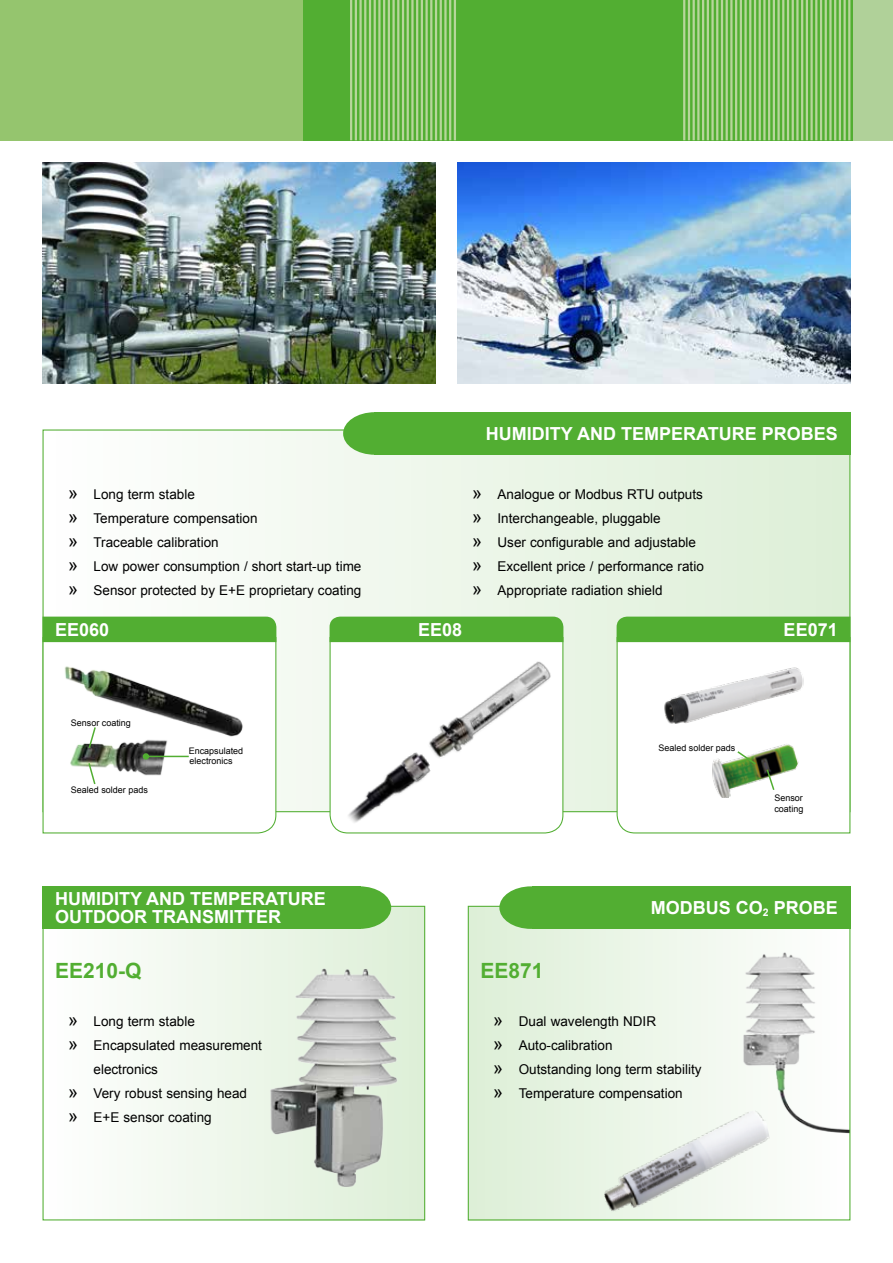
<style>
.page{position:relative;width:893px;height:1263px;background:#fff}
.page>*{position:absolute;margin:0;border:0;box-sizing:border-box;transform-origin:0 0}
.t1{font:700 21px "Arial";color:#52ae32}
.t2{font:700 18px "Arial";color:#fff}
.t3{font:13.5px/24px "Arial";color:#000}
.t4{font:9px/10.8px "Arial";color:#000}
.s1{font-size:18px}
</style>
<div class="page">
<div style="left:158px;top:0;width:695px;height:140px;background:#52ae32"></div>
<div style="left:853px;top:0;width:40px;height:140px;background:#b0d199"></div>
<div style="left:0;top:0;width:302px;height:140px;background:#95c56e"></div>
<hr style="left:350px;top:0;width:2px;height:140px;background:#b7d69b">
<hr style="left:355px;top:0;width:2px;height:140px;background:#b7d69b">
<hr style="left:359px;top:0;width:3px;height:140px;background:#b7d69b">
<hr style="left:364px;top:0;width:2px;height:140px;background:#b7d69b">
<hr style="left:369px;top:0;width:2px;height:140px;background:#b7d69b">
<hr style="left:374px;top:0;width:2px;height:140px;background:#b7d69b">
<hr style="left:378px;top:0;width:3px;height:140px;background:#b7d69b">
<hr style="left:383px;top:0;width:2px;height:140px;background:#b7d69b">
<hr style="left:388px;top:0;width:2px;height:140px;background:#b7d69b">
<hr style="left:392px;top:0;width:3px;height:140px;background:#b7d69b">
<hr style="left:397px;top:0;width:2px;height:140px;background:#b7d69b">
<hr style="left:402px;top:0;width:2px;height:140px;background:#b7d69b">
<hr style="left:407px;top:0;width:2px;height:140px;background:#b7d69b">
<hr style="left:411px;top:0;width:3px;height:140px;background:#b7d69b">
<hr style="left:416px;top:0;width:2px;height:140px;background:#b7d69b">
<hr style="left:421px;top:0;width:2px;height:140px;background:#b7d69b">
<hr style="left:425px;top:0;width:3px;height:140px;background:#b7d69b">
<hr style="left:430px;top:0;width:2px;height:140px;background:#b7d69b">
<hr style="left:435px;top:0;width:2px;height:140px;background:#b7d69b">
<hr style="left:440px;top:0;width:2px;height:140px;background:#b7d69b">
<hr style="left:444px;top:0;width:3px;height:140px;background:#b7d69b">
<hr style="left:449px;top:0;width:2px;height:140px;background:#b7d69b">
<hr style="left:454px;top:0;width:2px;height:140px;background:#b7d69b">
<hr style="left:683px;top:0;width:2px;height:140px;background:#b7d69b">
<hr style="left:688px;top:0;width:2px;height:140px;background:#b7d69b">
<hr style="left:693px;top:0;width:2px;height:140px;background:#b7d69b">
<hr style="left:697px;top:0;width:2px;height:140px;background:#b7d69b">
<hr style="left:702px;top:0;width:2px;height:140px;background:#b7d69b">
<hr style="left:707px;top:0;width:2px;height:140px;background:#b7d69b">
<hr style="left:711px;top:0;width:3px;height:140px;background:#b7d69b">
<hr style="left:716px;top:0;width:2px;height:140px;background:#b7d69b">
<hr style="left:721px;top:0;width:2px;height:140px;background:#b7d69b">
<hr style="left:726px;top:0;width:2px;height:140px;background:#b7d69b">
<hr style="left:730px;top:0;width:2px;height:140px;background:#b7d69b">
<hr style="left:735px;top:0;width:2px;height:140px;background:#b7d69b">
<hr style="left:740px;top:0;width:2px;height:140px;background:#b7d69b">
<hr style="left:744px;top:0;width:3px;height:140px;background:#b7d69b">
<hr style="left:749px;top:0;width:2px;height:140px;background:#b7d69b">
<hr style="left:754px;top:0;width:2px;height:140px;background:#b7d69b">
<hr style="left:759px;top:0;width:2px;height:140px;background:#b7d69b">
<hr style="left:763px;top:0;width:3px;height:140px;background:#b7d69b">
<hr style="left:768px;top:0;width:2px;height:140px;background:#b7d69b">
<hr style="left:773px;top:0;width:2px;height:140px;background:#b7d69b">
<hr style="left:777px;top:0;width:3px;height:140px;background:#b7d69b">
<hr style="left:782px;top:0;width:2px;height:140px;background:#b7d69b">
<hr style="left:787px;top:0;width:2px;height:140px;background:#b7d69b">
<hr style="left:792px;top:0;width:2px;height:140px;background:#b7d69b">
<hr style="left:796px;top:0;width:3px;height:140px;background:#b7d69b">
<hr style="left:801px;top:0;width:2px;height:140px;background:#b7d69b">
<hr style="left:806px;top:0;width:2px;height:140px;background:#b7d69b">
<hr style="left:810px;top:0;width:3px;height:140px;background:#b7d69b">
<hr style="left:815px;top:0;width:2px;height:140px;background:#b7d69b">
<hr style="left:820px;top:0;width:2px;height:140px;background:#b7d69b">
<hr style="left:825px;top:0;width:2px;height:140px;background:#b7d69b">
<hr style="left:829px;top:0;width:3px;height:140px;background:#b7d69b">
<hr style="left:834px;top:0;width:2px;height:140px;background:#b7d69b">
<hr style="left:839px;top:0;width:2px;height:140px;background:#b7d69b">
<hr style="left:843px;top:0;width:3px;height:140px;background:#b7d69b">
<hr style="left:848px;top:0;width:2px;height:140px;background:#b7d69b">
<div style="left:43px;top:429px;width:807px;height:383px;background:linear-gradient(to right,#fff,#ddefd7)"></div>
<img style="left:43px;top:163px;width:393px;height:221px">
<img style="left:457px;top:163px;width:393px;height:221px">
<div style="left:43px;top:906px;width:382px;height:314px;background:linear-gradient(to right,#fff,#ddefd7)"></div>
<div style="left:468px;top:906px;width:382px;height:314px;background:linear-gradient(to right,#ddefd7,#fefefe)"></div>
<div style="left:43px;top:886px;width:318px;height:43px;background:#52ae32"></div>
<div style="left:531px;top:886px;width:319px;height:43px;background:#52ae32"></div>
<div style="left:328px;top:886px;width:63px;height:43px;background:#52ae32;border-radius:50%"></div>
<div style="left:499px;top:886px;width:64px;height:43px;background:#52ae32;border-radius:50%"></div>
<svg style="left:42px;top:636px;width:235px;height:198px"></svg>
<img style="left:44px;top:663px;width:207px;height:143px">
<svg style="left:87px;top:726px;width:10px;height:23px"></svg>
<svg style="left:87px;top:761px;width:10px;height:25px"></svg>
<hr style="left:145px;top:756px;width:44px;height:1px;background:#52ae32">
<div style="left:143px;top:753px;width:6px;height:7px;border:2px solid #52ae32;border-radius:50%"></div>
<div style="left:43px;top:617px;width:233px;height:25px;background:#52ae32"></div>
<img style="left:594px;top:1108px;width:184px;height:105px">
<svg style="left:329px;top:636px;width:235px;height:198px"></svg>
<div style="left:330px;top:617px;width:233px;height:25px;background:#52ae32"></div>
<img style="left:268px;top:955px;width:136px;height:258px">
<div style="left:374px;top:412px;width:476px;height:43px;background:#52ae32"></div>
<div style="left:343px;top:412px;width:63px;height:43px;background:#52ae32;border-radius:50%"></div>
<img style="left:304px;top:650px;width:274px;height:181px">
<img style="left:727px;top:950px;width:121px;height:184px">
<div style="left:43px;top:906px;width:382px;height:314px;border:1px solid #52ae32"></div>
<div style="left:468px;top:906px;width:382px;height:314px;border:1px solid #52ae32"></div>
<svg style="left:616px;top:636px;width:235px;height:198px"></svg>
<div style="left:617px;top:617px;width:233px;height:25px;background:#52ae32"></div>
<img style="left:709px;top:743px;width:111px;height:54px">
<svg style="left:765px;top:768px;width:11px;height:24px"></svg>
<svg style="left:736px;top:750px;width:22px;height:16px"></svg>
<img style="left:651px;top:664px;width:173px;height:61px">
<h2 class="t2" style="left:486px;top:422px;width:149px">HUMIDITY AND TEM</h2>
<h2 class="t2" style="left:659px;top:422px;width:25px">PERAT</h2>
<h2 class="t2" style="left:719px;top:422px;width:107px">URE PROBES</h2>
<p class="t3" style="left:68px;top:482px;width:295px"><span class="s1">»</span> Long term stable<br><span class="s1">»</span> Temperature compensation<br><span class="s1">»</span> Traceable calibration<br><span class="s1">»</span> Low power consumption / short start-up time <span class="s1">»</span> Sensor protected by E+E proprietary coating</p>
<p class="t3" style="left:472px;top:482px;width:233px"><span class="s1">»</span> Analogue or Modbus RTU outputs <span class="s1">»</span> Interchangeable, pluggable<br><span class="s1">»</span> User configurable and adjustable <span class="s1">»</span> Excellent price / performance ratio <span class="s1">»</span> Appropriate radiation shield</p>
<h2 class="t2" style="left:55px;top:618px;width:56px">EE060</h2>
<h2 class="t2" style="left:418px;top:618px;width:46px">EE08</h2>
<h2 class="t2" style="left:784px;top:618px;width:56px">EE071</h2>
<p class="t4" style="left:71px;top:718px;width:62px">Sensor coating</p>
<p class="t4" style="left:71px;top:785px;width:79px">Sealed solder pads</p>
<p class="t4" style="left:189px;top:745px;width:56px">Encapsulated electronics</p>
<h2 class="t2" style="left:55px;top:887px;width:149px">HUMIDITY AND TEM</h2>
<h2 class="t2" style="left:228px;top:887px;width:25px">PERAT</h2>
<h2 class="t2" style="left:288px;top:887px;width:26px">URE</h2>
<h2 class="t2" style="left:55px;top:905px;width:66px">OUTDOOR</h2>
<h2 class="t2" style="left:152px;top:905px;width:14px">TRANSM</h2>
<h2 class="t2" style="left:229px;top:905px;width:18px">ITTER</h2>
<h1 class="t1" style="left:55px;top:957px;width:88px">EE210-Q</h1>
<p class="t3" style="left:68px;top:1009px;width:128px"><span class="s1">»</span> Long term stable</p>
<p class="t3" style="left:68px;top:1033px;width:195px"><span class="s1">»</span> Encapsulated measurement</p>
<p class="t3" style="left:94px;top:1057px;width:66px">electronics</p>
<p class="t3" style="left:68px;top:1081px;width:180px"><span class="s1">»</span> Very robust sensing head</p>
<p class="t3" style="left:68px;top:1105px;width:145px"><span class="s1">»</span> E+E sensor coating</p>
<p class="t4" style="left:658px;top:742px;width:79px">Sealed solder pads</p>
<p class="t4" style="left:774px;top:793px;width:31px">Sensor coating</p>
<h2 class="t2" style="left:651px;top:896px;width:186px">MODBUS CO<sub>2</sub> PROBE</h2>
<h1 class="t1" style="left:480px;top:957px;width:65px">EE871</h1>
<p class="t3" style="left:493px;top:1009px;width:210px"><span class="s1">»</span> Dual wavelength NDIR<br><span class="s1">»</span> Auto-calibration<br><span class="s1">»</span> Outstanding long term stability <span class="s1">»</span> Temperature compensation</p>
</div>
